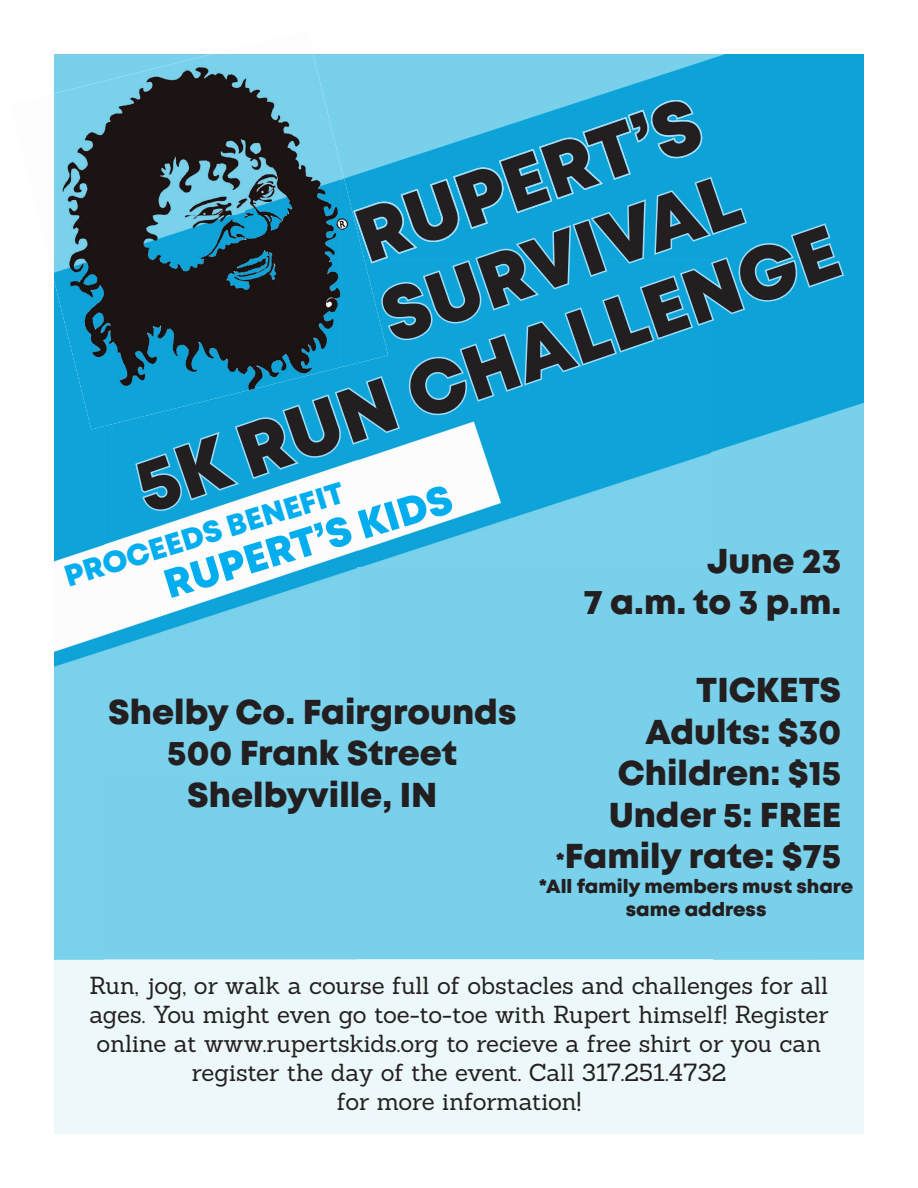
<style>
.page{position:relative;width:918px;height:1188px;background:#fff}
.page>*{position:absolute;margin:0;border:0;box-sizing:border-box;transform-origin:0 0}
.t1{font:75px/81.2px "Mont Heavy DEMO";color:#231f20}
.t2{font:40.5px "Mont Heavy DEMO";color:#00aeef}
.t3{font:34.5px/41.4px "Mont Heavy DEMO";color:#231f20;text-align:right}
.t4{font:30px "Mont Heavy DEMO";color:#00aeef}
.t5{font:24px/28.8px "Sanchez";letter-spacing:-.005em;color:#231f20;text-align:center}
.t6{font:19.05px/22.5px "Mont Heavy DEMO";color:#231f20;text-align:center}
.s1{font-size:21px}
</style>
<div class="page">
<img style="left:341px;top:54px;width:472px;height:121px">
<img style="left:813px;top:54px;width:51px;height:1080px">
<img style="left:54px;top:429px;width:50px;height:705px">
<img style="left:358px;top:512px;width:456px;height:622px">
<img style="left:104px;top:429px;width:254px;height:705px">
<svg style="left:353px;top:99px;width:350px;height:76px;background:#41b8e2"></svg>
<img style="left:54px;top:54px;width:191px;height:375px">
<img style="left:245px;top:54px;width:96px;height:121px">
<img style="left:340px;top:163px;width:48px;height:12px">
<svg style="left:134px;top:175px;width:712px;height:337px;background:#32a0c8"></svg>
<h1 class="t1" style="left:347px;top:204px;width:361px;rotate:-19deg">RUPERT’S</h1>
<h1 class="t1" style="left:100px;top:378px;width:740px;text-indent:288px;rotate:-19deg">SURVIVAL<br>5K RUN CHALLENGE</h1>
<p class="t4" style="left:60px;top:560px;width:292px;rotate:-17deg">PROCEEDS BENEFIT</p>
<h2 class="t2" style="left:158px;top:563px;width:301px;rotate:-17deg">RUPERT’S KIDS</h2>
<h3 class="t3" style="left:584px;top:542px;width:259px">June 23<br>7 a.m. to 3 p.m.</h3>
<h3 class="t3" style="left:108px;top:693px;width:410px;text-align:center">Shelby Co. Fairgrounds<br>500 Frank Street<br>Shelbyville, IN</h3>
<h3 class="t3" style="left:556px;top:671px;width:287px">TICKETS<br>Adults: $30<br>Children: $15<br>Under 5: FREE <span class="s1">*</span>Family rate: $75</h3>
<p class="t6" style="left:539px;top:876px;width:316px">*All family members must share same address</p>
<p class="t5" style="left:89px;top:971px;width:741px">Run, jog, or walk a course full of obstacles and challenges for all ages. You might even go toe-to-toe with Rupert himself! Register online at www.rupertskids.org to recieve a free shirt or you can register the day of the event. Call 317.251.4732<br>for more information!</p>
</div>
